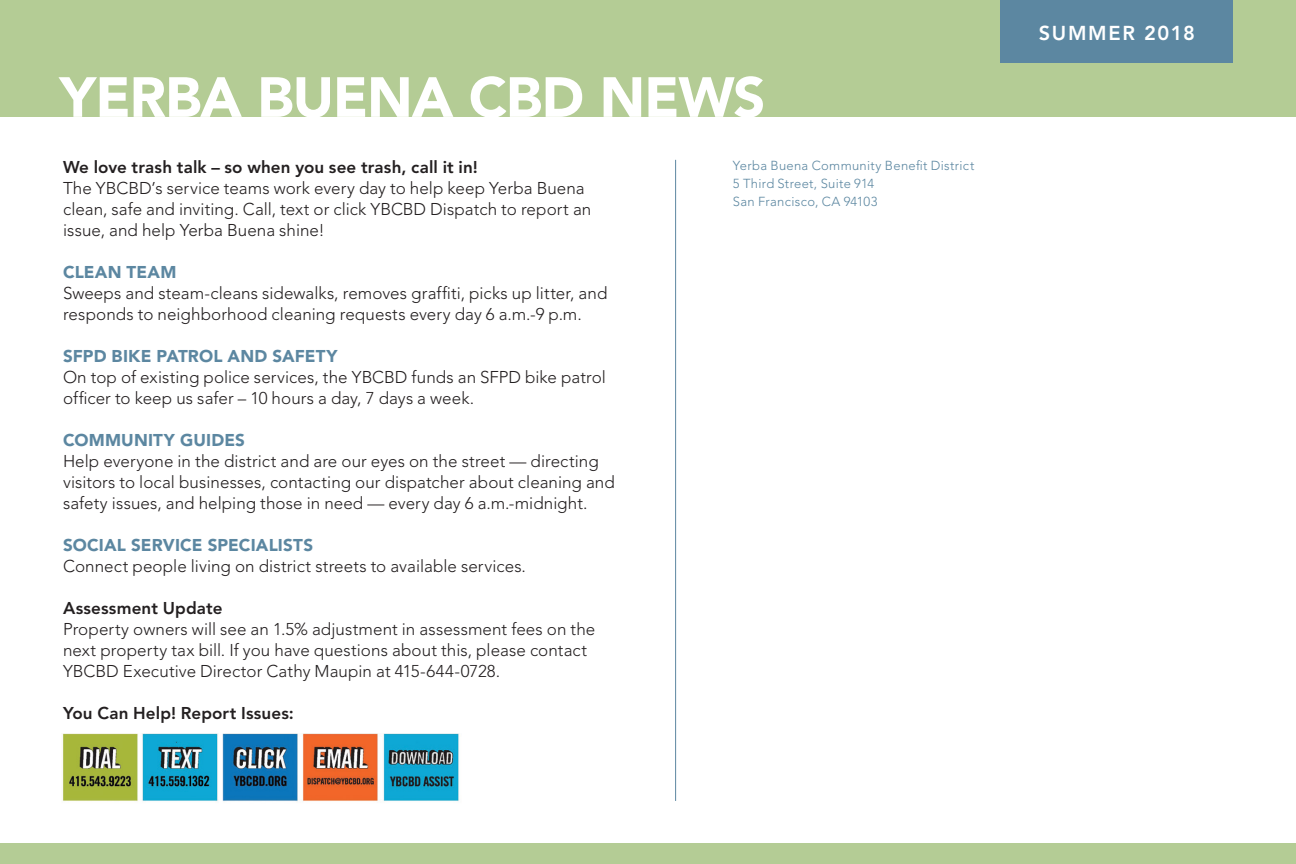
<style>
.page{position:relative;width:1296px;height:864px;background:#fff}
.page>*{position:absolute;margin:0;border:0;box-sizing:border-box;transform-origin:0 0}
.t1{font:900 56px "Avenir";letter-spacing:-.02em;color:#fff}
.t2{font:800 20px "Avenir";letter-spacing:.08em;color:#fff}
.t3{font:300 17px/21px "Avenir";letter-spacing:.005em;color:#231f20}
.t4{font:800 17px "Avenir";letter-spacing:.01em;color:#231f20}
.t5{font:900 17px "Avenir";letter-spacing:.01em;color:#5c87a1}
.t6{font:300 13px "Avenir";letter-spacing:.025em;color:#5c87a1}
.s1{font-weight:800}
.s2{font-weight:900;color:#5c87a1}
</style>
<div class="page">
<div style="left:0;top:0;width:1296px;height:116px;background:#b4cc95"></div>
<div style="left:0;top:843px;width:1296px;height:21px;background:#b4cc95"></div>
<div style="left:1001px;top:0;width:232px;height:63px;background:#5c87a1"></div>
<img style="left:62px;top:733px;width:397px;height:68px">
<hr style="left:675px;top:160px;width:1px;height:641px;background:#5c87a1">
<p class="t1" style="left:60px;top:63px;width:707px">YERBA BUENA CBD NEWS</p>
<p class="t3" style="left:63px;top:156px;width:530px"><span class="s1">We love trash talk – so when you see trash, call it in!<br></span>The YBCBD’s service teams work every day to help keep Yerba Buena clean, safe and inviting. Call, text or click YBCBD Dispatch to report an issue, and help Yerba Buena shine!</p>
<p class="t3" style="left:63px;top:261px;width:546px"><span class="s2">CLEAN TEAM<br></span>Sweeps and steam-cleans sidewalks, removes graffiti, picks up litter, and responds to neighborhood cleaning requests every day 6 a.m.-9 p.m.</p>
<p class="t3" style="left:63px;top:345px;width:544px"><span class="s2">SFPD BIKE PATROL AND SAFETY<br></span>On top of existing police services, the YBCBD funds an SFPD bike patrol officer to keep us safer – 10 hours a day, 7 days a week.</p>
<p class="t5" style="left:63px;top:430px;width:184px">COMMUNITY GUIDES</p>
<p class="t3" style="left:63px;top:450px;width:553px">Help everyone in the district and are our eyes on the street — directing visitors to local businesses, contacting our dispatcher about cleaning and safety issues, and helping those in need — every day 6 a.m.-midnight.</p>
<p class="t5" style="left:63px;top:535px;width:252px">SOCIAL SERVICE SPECIALISTS</p>
<p class="t3" style="left:63px;top:555px;width:464px">Connect people living on district streets to available services.</p>
<p class="t4" style="left:63px;top:598px;width:161px">Assessment Update</p>
<p class="t3" style="left:63px;top:618px;width:534px">Property owners will see an 1.5% adjustment in assessment fees on the next property tax bill. If you have questions about this, please contact<br>YBCBD Executive Director Cathy Maupin at 415-644-0728.</p>
<p class="t4" style="left:63px;top:703px;width:232px">You Can Help! Report Issues:</p>
<p class="t6" style="left:733px;top:158px;width:243px">Yerba Buena Community Benefit District</p>
<p class="t6" style="left:733px;top:176px;width:143px">5 Third Street, Suite 914</p>
<p class="t6" style="left:733px;top:194px;width:146px">San Francisco, CA 94103</p>
<p class="t2" style="left:1039px;top:21px;width:157px">SUMMER 2018</p>
</div>
